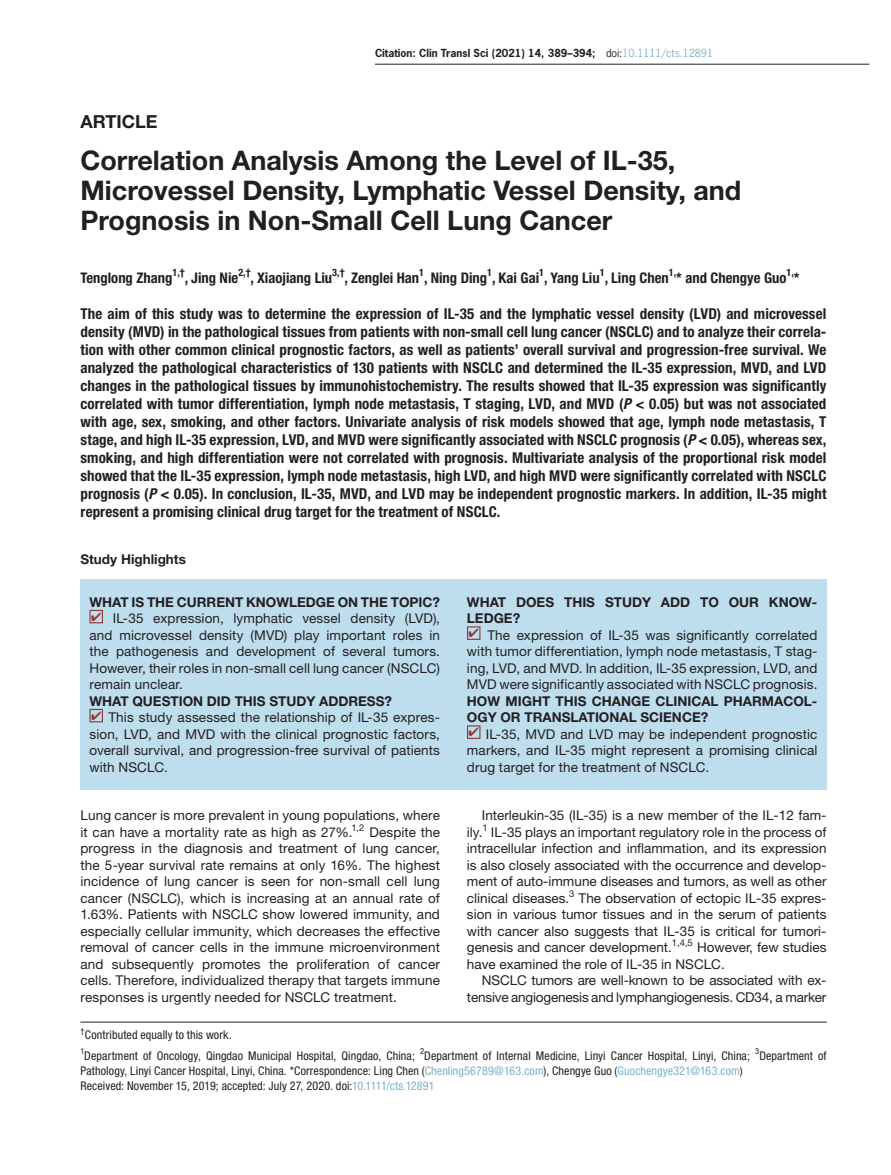
<style>
.page{position:relative;width:891px;height:1175px;background:#fff}
.page>*{position:absolute;margin:0;border:0;box-sizing:border-box;transform-origin:0 0}
.t1{font:700 27px/30px "Helvetica Neue LT Std";color:#231f20}
.t2{font:700 18px "Helvetica Neue LT Std";color:#231f20}
.t3{font:700 condensed 15px/18px "Helvetica Neue LT Std";letter-spacing:.005em;color:#231f20;text-align:justify}
.t4{font:700 condensed 14.7px "Helvetica Neue LT Std";color:#231f20}
.t5{font:13.5px/16.5px "Helvetica Neue LT Std";letter-spacing:.005em;color:#231f20;text-align:justify}
.t6{font:700 13.5px/16.5px "Helvetica Neue LT Std";color:#231f20}
.t7{font:13.5px/16.5px "Helvetica Neue LT Std";letter-spacing:-.015em;color:#231f20;text-align:right}
.t8{font:condensed 12px/15px "Helvetica Neue LT Std";letter-spacing:.01em;color:#231f20}
.t9{font:700 10.5px "News Gothic Std";color:#231f20}
.s1{font-weight:400}
.s2{font-weight:400;color:#7cb1ca}
.s3{font-style:italic}
.s4{color:#7cb1ca}
</style>
<div class="page">
<hr style="left:375px;top:64px;width:494px;height:1px;background:#231f20">
<hr style="left:80px;top:1021px;width:747px;height:1px;background:#231f20">
<div style="left:80px;top:536px;width:747px;height:254px;background:#bedded"></div>
<div style="left:68px;top:533px;width:771px;height:46px;background:#fff"></div>
<div style="left:89px;top:610px;width:14px;height:13px;border:1px solid #943433"></div>
<div style="left:89px;top:709px;width:14px;height:13px;border:1px solid #943433"></div>
<div style="left:467px;top:626px;width:13px;height:14px;border:1px solid #943433"></div>
<div style="left:467px;top:725px;width:13px;height:14px;border:1px solid #943433"></div>
<p class="t9" style="left:375px;top:46px;width:340px">Citation: Clin Transl Sci (2021) 14, 389–394; <span class="s1">doi:</span><span class="s2">10.1111/cts.12891</span></p>
<h2 class="t2" style="left:80px;top:111px;width:78px">ARTICLE</h2>
<h1 class="t1" style="left:80px;top:145px;width:662px">Correlation Analysis Among the Level of IL-35,<br>Microvessel Density, Lymphatic Vessel Density, and<br>Prognosis in Non-Small Cell Lung Cancer</h1>
<p class="t4" style="left:80px;top:269px;width:721px">Tenglong Zhang<sup>1,†</sup>, Jing Nie<sup>2,†</sup>, Xiaojiang Liu<sup>3,†</sup>, Zenglei Han<sup>1</sup>, Ning Ding<sup>1</sup>, Kai Gai<sup>1</sup>, Yang Liu<sup>1</sup>, Ling Chen<sup>1,</sup>* and Chengye Guo<sup>1,</sup>*</p>
<p class="t3" style="left:80px;top:304px;width:748px">The aim of this study was to determine the expression of IL-35 and the lymphatic vessel density (LVD) and microvessel density (MVD) in the pathological tissues from patients with non-small cell lung cancer (NSCLC) and to analyze their correla&shy;tion with other common clinical prognostic factors, as well as patients’ overall survival and progression-free survival. We analyzed the pathological characteristics of 130 patients with NSCLC and determined the IL-35 expression, MVD, and LVD changes in the pathological tissues by immunohistochemistry. The results showed that IL-35 expression was significantly correlated with tumor differentiation, lymph node metastasis, T staging, LVD, and MVD (<span class="s3">P</span> &lt; 0.05) but was not associated with age, sex, smoking, and other factors. Univariate analysis of risk models showed that age, lymph node metastasis, T stage, and high IL-35 expression, LVD, and MVD were significantly associated with NSCLC prognosis (<span class="s3">P</span> &lt; 0.05), whereas sex, smoking, and high differentiation were not correlated with prognosis. Multivariate analysis of the proportional risk model showed that the IL-35 expression, lymph node metastasis, high LVD, and high MVD were significantly correlated with NSCLC prognosis (<span class="s3">P</span> &lt; 0.05). In conclusion, IL-35, MVD, and LVD may be independent prognostic markers. In addition, IL-35 might represent a promising clinical drug target for the treatment of NSCLC.</p>
<p class="t6" style="left:80px;top:550px;width:107px">Study Highlights</p>
<p class="t6" style="left:89px;top:593px;width:352px">WHAT IS THE CURRENT KNOWLEDGE ON THE TOPIC?</p>
<p class="t5" style="left:89px;top:610px;width:352px"><sup>✔</sup> IL-35 expression, lymphatic vessel density (LVD), and microvessel density (MVD) play important roles in the pathogenesis and development of several tumors.<br>However, their roles in non-small cell lung cancer (NSCLC) remain unclear.</p>
<p class="t6" style="left:89px;top:692px;width:304px">WHAT QUESTION DID THIS STUDY ADDRESS?</p>
<p class="t5" style="left:89px;top:709px;width:352px"><sup>✔</sup> This study assessed the relationship of IL-35 expres&shy;sion, LVD, and MVD with the clinical prognostic factors, overall survival, and progression-free survival of patients with NSCLC.</p>
<p class="t6" style="left:467px;top:593px;width:352px">WHAT DOES THIS STUDY ADD TO OUR KNOW-<br>LEDGE?</p>
<p class="t5" style="left:467px;top:626px;width:352px"><sup>✔</sup> The expression of IL-35 was significantly correlated with tumor differentiation, lymph node metastasis, T stag&shy;ing, LVD, and MVD. In addition, IL-35 expression, LVD, and MVD were significantly associated with NSCLC prognosis.</p>
<p class="t6" style="left:467px;top:692px;width:352px">HOW MIGHT THIS CHANGE CLINICAL PHARMACOL-<br>OGY OR TRANSLATIONAL SCIENCE?</p>
<p class="t5" style="left:467px;top:725px;width:352px"><sup>✔</sup> IL-35, MVD and LVD may be independent prognostic markers, and IL-35 might represent a promising clinical drug target for the treatment of NSCLC.</p>
<p class="t5" style="left:80px;top:807px;width:361px">Lung cancer is more prevalent in young populations, where it can have a mortality rate as high as 27%.<sup>1,2</sup> Despite the progress in the diagnosis and treatment of lung cancer, the 5-year survival rate remains at only 16%. The highest incidence of lung cancer is seen for non-small cell lung cancer (NSCLC), which is increasing at an annual rate of 1.63%. Patients with NSCLC show lowered immunity, and especially cellular immunity, which decreases the effective removal of cancer cells in the immune microenvironment and subsequently promotes the proliferation of cancer cells. Therefore, individualized therapy that targets immune responses is urgently needed for NSCLC treatment.</p>
<p class="t5" style="left:467px;top:807px;width:361px;text-indent:15px">Interleukin-35 (IL-35) is a new member of the IL-12 fam&shy;ily.<sup>1</sup> IL-35 plays an important regulatory role in the process of intracellular infection and inflammation, and its expression is also closely associated with the occurrence and develop&shy;ment of auto-immune diseases and tumors, as well as other clinical diseases.<sup>3</sup> The observation of ectopic IL-35 expres&shy;sion in various tumor tissues and in the serum of patients with cancer also suggests that IL-35 is critical for tumori&shy;genesis and cancer development.<sup>1,4,5</sup> However, few studies have examined the role of IL-35 in NSCLC.</p>
<p class="t7" style="left:467px;top:972px;width:361px">NSCLC tumors are well-known to be associated with ex&shy;tensive angiogenesis and lymphangiogenesis. CD34, a marker</p>
<p class="t8" style="left:80px;top:1027px;width:153px"><sup>†</sup>Contributed equally to this work.</p>
<p class="t8" style="left:80px;top:1047px;width:748px"><sup>1</sup>Department of Oncology, Qingdao Municipal Hospital, Qingdao, China; <sup>2</sup>Department of Internal Medicine, Linyi Cancer Hospital, Linyi, China; <sup>3</sup>Department of<br>Pathology, Linyi Cancer Hospital, Linyi, China. *Correspondence: Ling Chen (<span class="s4">Chenling56789@163.com</span>), Chengye Guo (<span class="s4">Guochengye321@163.com</span>)<br>Received: November 15, 2019; accepted: July 27, 2020. doi:<span class="s4">10.1111/cts.12891</span></p>
</div>
